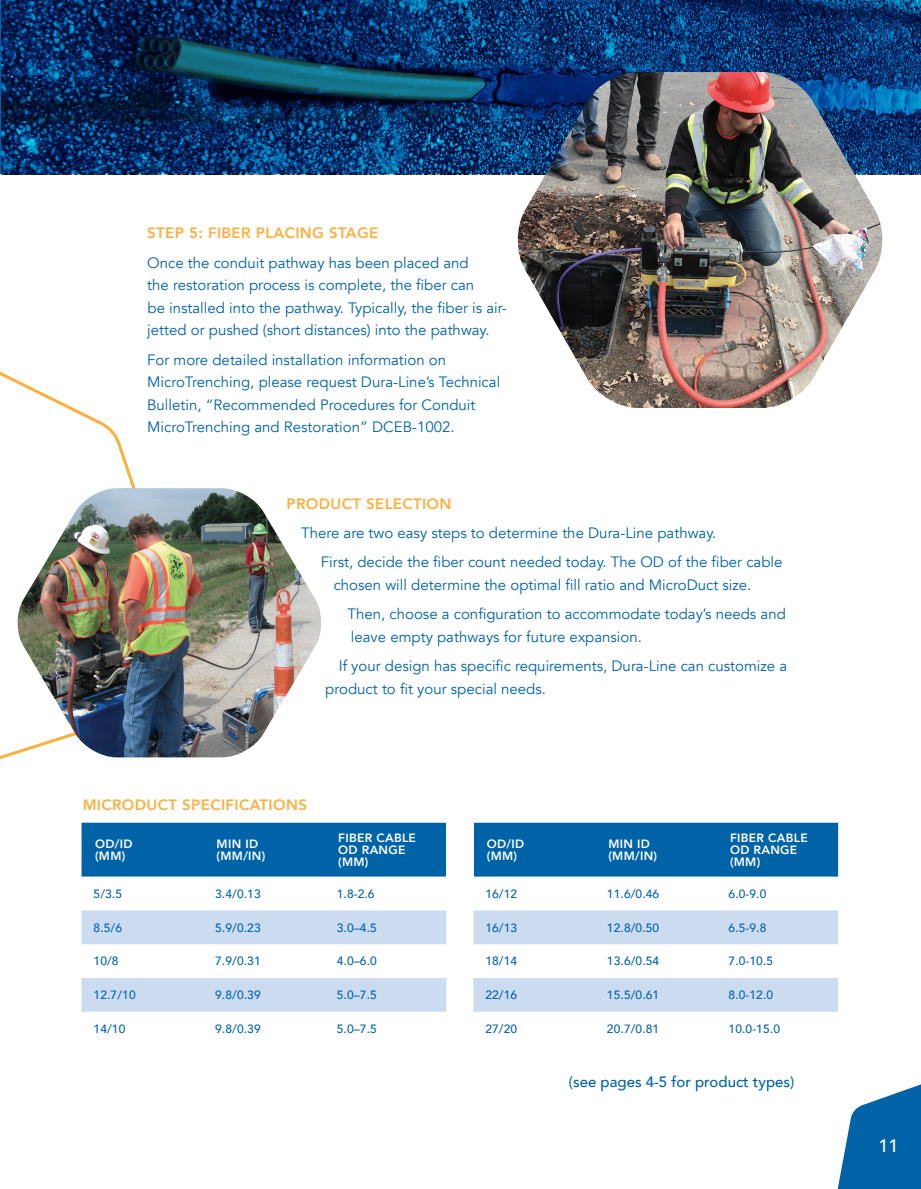
<style>
.page{position:relative;width:921px;height:1189px;background:#fff}
.page>*{position:absolute;margin:0;border:0;box-sizing:border-box;transform-origin:0 0}
.t1{font:500 18px "Avenir";color:#fff}
.t2{font:15px/22.5px "Avenir";color:#0163a7}
.t3{font:800 15px "Avenir";letter-spacing:.025em;color:#fbb03f}
.t4{font:500 15px "Avenir";color:#0163a7}
.t5{font:500 12px "Avenir";letter-spacing:.01em;color:#0163a7}
.t6{font:800 12px/12px "Avenir";letter-spacing:.025em;color:#fff}
</style>
<div class="page">
<svg style="left:0;top:371px;width:167px;height:388px"></svg>
<img style="left:16px;top:488px;width:305px;height:269px">
<div style="left:81px;top:823px;width:756px;height:54px;background:#0163a7"></div>
<div style="left:446px;top:823px;width:27px;height:54px;background:#fff"></div>
<svg style="left:81px;top:910px;width:756px;height:102px;fill:#ccdcf0"></svg>
<img style="left:1px;top:0;width:919px;height:174px">
<img style="left:515px;top:72px;width:369px;height:336px">
<svg style="left:837px;top:1084px;width:84px;height:105px"></svg>
<p class="t3" style="left:147px;top:222px;width:232px">STEP 5: FIBER PLACING STAGE</p>
<p class="t2" style="left:147px;top:252px;width:361px">Once the conduit pathway has been placed and<br>the restoration process is complete, the fiber can<br>be installed into the pathway. Typically, the fiber is air&shy;jetted or pushed (short distances) into the pathway.</p>
<p class="t2" style="left:147px;top:348px;width:354px">For more detailed installation information on MicroTrenching, please request Dura-Line’s Technical Bulletin, “Recommended Procedures for Conduit MicroTrenching and Restoration” DCEB-1002.</p>
<p class="t3" style="left:286px;top:492px;width:166px">PRODUCT SELECTION</p>
<p class="t2" style="left:320px;top:519px;width:463px;line-height:29.2px;text-indent:-20px">There are two easy steps to determine the Dura-Line pathway.<br>First, decide the fiber count needed today. The OD of the fiber cable</p>
<p class="t2" style="left:347px;top:570px;width:439px;line-height:29.2px;text-indent:-14px">chosen will determine the optimal fill ratio and MicroDuct size.<br>Then, choose a configuration to accommodate today’s needs and</p>
<p class="t2" style="left:338px;top:622px;width:450px;line-height:29.2px;text-indent:12px">leave empty pathways for future expansion.<br>If your design has specific requirements, Dura-Line can customize a</p>
<p class="t2" style="left:325px;top:677px;width:222px">product to fit your special needs.</p>
<p class="t3" style="left:83px;top:793px;width:226px">MICRODUCT SPECIFICATIONS</p>
<p class="t6" style="left:95px;top:838px;width:39px">OD/ID (MM)</p>
<p class="t6" style="left:216px;top:838px;width:50px">MIN ID (MM/IN)</p>
<p class="t6" style="left:338px;top:832px;width:79px">FIBER CABLE<br>OD RANGE (MM)</p>
<p class="t6" style="left:486px;top:838px;width:39px">OD/ID (MM)</p>
<p class="t6" style="left:608px;top:838px;width:50px">MIN ID (MM/IN)</p>
<p class="t6" style="left:729px;top:832px;width:79px">FIBER CABLE<br>OD RANGE (MM)</p>
<p class="t5" style="left:93px;top:883px;width:30px">5/3.5</p>
<p class="t5" style="left:215px;top:883px;width:47px">3.4/0.13</p>
<p class="t5" style="left:336px;top:883px;width:39px">1.8-2.6</p>
<p class="t5" style="left:485px;top:883px;width:33px">16/12</p>
<p class="t5" style="left:606px;top:883px;width:54px">11.6/0.46</p>
<p class="t5" style="left:728px;top:883px;width:39px">6.0-9.0</p>
<p class="t5" style="left:93px;top:917px;width:30px">8.5/6</p>
<p class="t5" style="left:215px;top:917px;width:47px">5.9/0.23</p>
<p class="t5" style="left:336px;top:917px;width:42px">3.0–4.5</p>
<p class="t5" style="left:485px;top:917px;width:33px">16/13</p>
<p class="t5" style="left:606px;top:917px;width:54px">12.8/0.50</p>
<p class="t5" style="left:728px;top:917px;width:39px">6.5-9.8</p>
<p class="t5" style="left:93px;top:951px;width:27px">10/8</p>
<p class="t5" style="left:215px;top:951px;width:47px">7.9/0.31</p>
<p class="t5" style="left:336px;top:951px;width:42px">4.0–6.0</p>
<p class="t5" style="left:485px;top:951px;width:33px">18/14</p>
<p class="t5" style="left:606px;top:951px;width:54px">13.6/0.54</p>
<p class="t5" style="left:728px;top:951px;width:46px">7.0-10.5</p>
<p class="t5" style="left:93px;top:984px;width:44px">12.7/10</p>
<p class="t5" style="left:215px;top:984px;width:47px">9.8/0.39</p>
<p class="t5" style="left:336px;top:984px;width:42px">5.0–7.5</p>
<p class="t5" style="left:485px;top:984px;width:33px">22/16</p>
<p class="t5" style="left:606px;top:984px;width:54px">15.5/0.61</p>
<p class="t5" style="left:728px;top:984px;width:46px">8.0-12.0</p>
<p class="t5" style="left:93px;top:1018px;width:33px">14/10</p>
<p class="t5" style="left:215px;top:1018px;width:47px">9.8/0.39</p>
<p class="t5" style="left:336px;top:1018px;width:42px">5.0–7.5</p>
<p class="t5" style="left:485px;top:1018px;width:33px">27/20</p>
<p class="t5" style="left:606px;top:1018px;width:54px">20.7/0.81</p>
<p class="t5" style="left:728px;top:1018px;width:53px">10.0-15.0</p>
<p class="t4" style="left:568px;top:1068px;width:227px">(see pages 4-5 for product types)</p>
<p class="t1" style="left:878px;top:1129px;width:22px">11</p>
</div>
